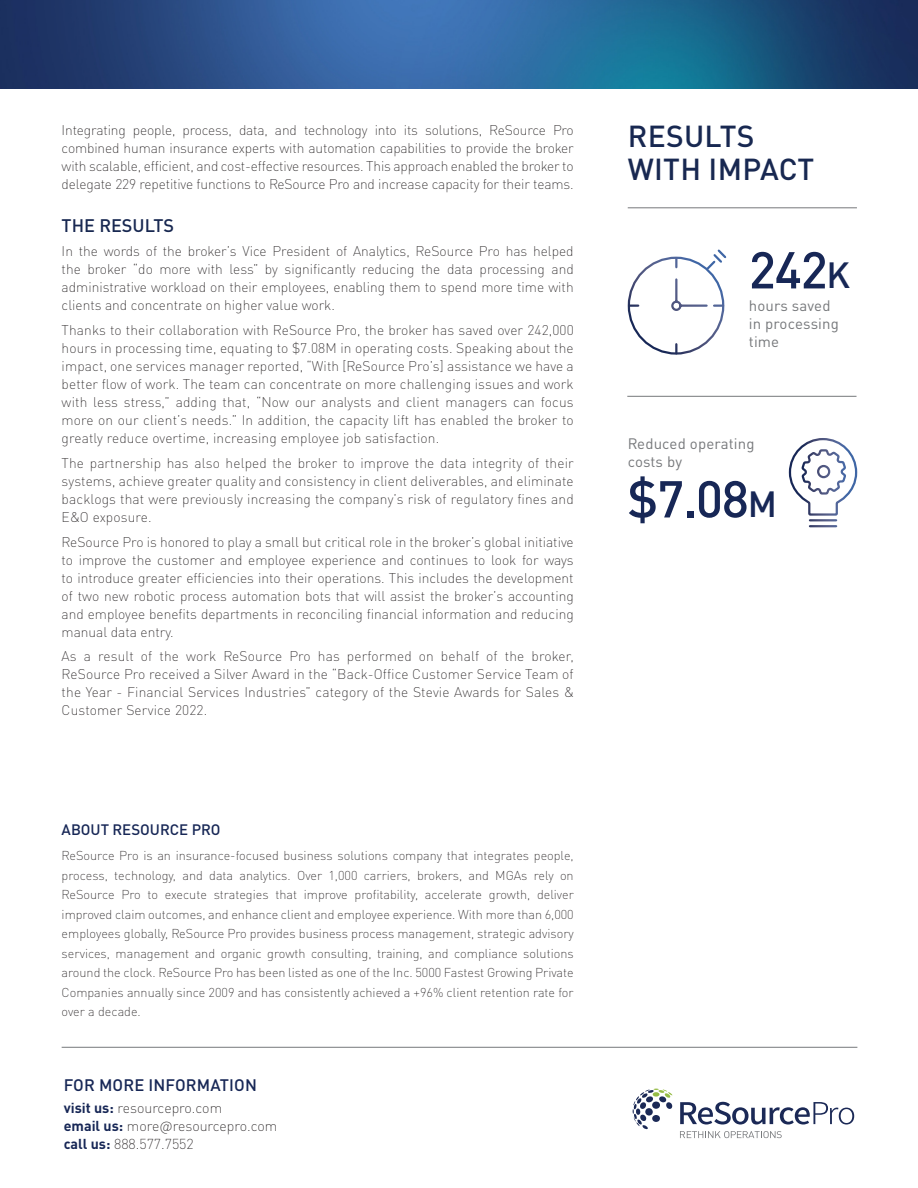
<style>
.page{position:relative;width:918px;height:1188px;background:#fff}
.page>*{position:absolute;margin:0;border:0;box-sizing:border-box;transform-origin:0 0}
.t1{font:500 51px "DINOT";color:#172756}
.t2{font:500 36px "DINOT";color:#172756}
.t3{font:500 30px/33px "DINOT";letter-spacing:.01em;color:#182851}
.t4{font:500 18px "DINOT";color:#182851}
.t5{font:500 16.5px "DINOT";letter-spacing:.01em;color:#172756}
.t6{font:15px/18px "DINOT";letter-spacing:.01em;color:#76787b}
.t7{font:500 15px "DINOT";color:#172756}
.Body{font:300 expanded 14.25px/18px "DINOT";color:#231f20}
.t8{font:300 expanded 13.8px/18px "DINOT";color:#231f20}
.t9{font:300 expanded 12.75px/19.5px "DINOT";color:#231f20;text-align:right}
.s1{font-weight:700;font-stretch:normal;color:#172756}
</style>
<div class="page">
<hr style="left:62px;top:1047px;width:795px;height:1px;background:#76787b">
<svg style="left:680px;top:1102px;width:174px;height:23px"></svg>
<svg style="left:633px;top:1089px;width:40px;height:40px"></svg>
<svg style="left:680px;top:1131px;width:102px;height:7px"></svg>
<img style="left:0;top:0;width:918px;height:88px">
<svg style="left:627px;top:249px;width:100px;height:106px"></svg>
<hr style="left:628px;top:207px;width:229px;height:1px;background:#76787b">
<hr style="left:627px;top:396px;width:230px;height:1px;background:#76787b">
<svg style="left:788px;top:438px;width:70px;height:90px"></svg>
<p class="t8" style="left:489px;top:120px;width:58px">ReSource</p>
<p class="t8" style="left:62px;top:120px;width:514px">Integrating<br>combined human insurance experts with automation capabilities to provide the broker with scalable, efficient, and cost-effective resources. This approach enabled the broker to delegate 229 repetitive functions to ReSource Pro and increase capacity for their teams.</p>
<p class="t4" style="left:62px;top:211px;width:114px">THE RESULTS</p>
<p class="t8" style="left:62px;top:242px;width:514px;text-align:right">In the words of the broker s’ Vice President of Analytics, ReSource Pro has helped and</p>
<p class="t8" style="left:133px;top:120px;width:44px">people,</p>
<p class="t8" style="left:239px;top:120px;width:30px">data,</p>
<p class="t8" style="left:275px;top:120px;width:23px">and</p>
<p class="t8" style="left:304px;top:120px;width:65px">technology</p>
<p class="t8" style="left:375px;top:120px;width:24px">into</p>
<p class="t8" style="left:404px;top:120px;width:16px">its</p>
<p class="t8" style="left:425px;top:120px;width:59px">solutions,</p>
<p class="t8" style="left:553px;top:120px;width:22px">Pro</p>
<p class="t8" style="left:183px;top:120px;width:51px">process,</p>
<p class="t8" style="left:133px;top:260px;width:21px">“do</p>
<p class="t8" style="left:62px;top:260px;width:514px">the<br>administrative workload on their employees, enabling them to spend more time with clients and concentrate on higher value work.</p>
<p class="t8" style="left:62px;top:320px;width:514px;text-align:justify">Thanks to their collaboration with ReSource Pro, the broker has saved over 242,000 hours in processing time, equating to $7.08M in operating costs. Speaking about the impact, one services manager reported “, With [ReSource Pro s’ ] assistance we have a better flow of work. The team can concentrate on more challenging issues and work with less stress ” , adding that, “Now our analysts and client managers can focus more on our client s’ needs.” In addition, the capacity lift has enabled the broker to greatly reduce overtime, increasing employee job satisfaction.</p>
<p class="t8" style="left:62px;top:453px;width:514px;text-align:justify">The partnership has also helped the broker to improve the data integrity of their systems, achieve greater quality and consistency in client deliverables, and eliminate backlogs that were previously increasing the company s’ risk of regulatory fines and E&amp;O exposure.</p>
<p class="t8" style="left:62px;top:532px;width:514px;text-align:justify">ReSource Pro is honored to play a small but critical role in the broker s’ global initiative to improve the customer and employee experience and continues to look for ways to introduce greater efficiencies into their operations. This includes the development of two new robotic process automation bots that will assist the broker s’ accounting and employee benefits departments in reconciling financial information and reducing manual data entry.</p>
<p class="t8" style="left:532px;top:647px;width:44px">broker,</p>
<p class="t8" style="left:87px;top:260px;width:40px">broker</p>
<p class="t8" style="left:198px;top:260px;width:27px">with</p>
<p class="t8" style="left:229px;top:260px;width:30px">less”</p>
<p class="t8" style="left:265px;top:260px;width:15px">by</p>
<p class="t8" style="left:285px;top:260px;width:73px">significantly</p>
<p class="t8" style="left:362px;top:260px;width:54px">reducing</p>
<p class="t8" style="left:421px;top:260px;width:21px">the</p>
<p class="t8" style="left:447px;top:260px;width:28px">data</p>
<p class="t8" style="left:480px;top:260px;width:67px">processing</p>
<p class="t8" style="left:159px;top:260px;width:33px">more</p>
<p class="t8" style="left:223px;top:647px;width:60px">ReSource</p>
<p class="t8" style="left:62px;top:647px;width:514px">As<br>ReSource Pro received a Silver Award in the “Back-Office Customer Service Team of the Year - Financial Services Industries” category of the Stevie Awards for Sales &amp; Customer Service 2022.</p>
<p class="t8" style="left:98px;top:647px;width:37px">result</p>
<p class="t8" style="left:141px;top:647px;width:13px">of</p>
<p class="t8" style="left:160px;top:647px;width:21px">the</p>
<p class="t8" style="left:186px;top:647px;width:32px">work</p>
<p class="t8" style="left:289px;top:647px;width:23px">Pro</p>
<p class="t8" style="left:318px;top:647px;width:24px">has</p>
<p class="t8" style="left:347px;top:647px;width:66px">performed</p>
<p class="t8" style="left:441px;top:647px;width:40px">behalf</p>
<p class="t8" style="left:486px;top:647px;width:13px">of</p>
<p class="t8" style="left:505px;top:647px;width:21px">the</p>
<p class="t8" style="left:84px;top:647px;width:9px">a</p>
<p class="t8" style="left:419px;top:647px;width:17px">on</p>
<p class="t7" style="left:62px;top:818px;width:160px">ABOUT RESOURCE PRO</p>
<p class="t9" style="left:62px;top:845px;width:514px">ReSource Pro is an insurance-focused business solutions company that integrates people, on</p>
<p class="t9" style="left:297px;top:865px;width:27px">Over</p>
<p class="t9" style="left:329px;top:865px;width:30px">1,000</p>
<p class="t9" style="left:495px;top:865px;width:34px">MGAs</p>
<p class="t9" style="left:114px;top:865px;width:63px">technology,</p>
<p class="t9" style="left:182px;top:865px;width:22px">and</p>
<p class="t9" style="left:209px;top:865px;width:25px">data</p>
<p class="t9" style="left:240px;top:865px;width:53px">analytics.</p>
<p class="t9" style="left:364px;top:865px;width:48px">carriers,</p>
<p class="t9" style="left:417px;top:865px;width:47px">brokers,</p>
<p class="t9" style="left:468px;top:865px;width:22px">and</p>
<p class="t9" style="left:534px;top:865px;width:21px">rely</p>
<p class="t9" style="left:62px;top:865px;width:48px">process,</p>
<p class="t9" style="left:62px;top:884px;width:514px;text-align:left">ReSource<br>improved claim outcomes, and enhance client and employee experience. With more than 6,000 employees globally, ReSource Pro provides business process management, strategic advisory services, management and organic growth consulting, training, and compliance solutions around the clock. ReSource Pro has been listed as one of the Inc. 5000 Fastest Growing Private Companies annually since 2009 and has consistently achieved a +96% client retention rate for over a decade.</p>
<p class="t9" style="left:121px;top:884px;width:21px">Pro</p>
<p class="t9" style="left:214px;top:884px;width:56px">strategies</p>
<p class="t9" style="left:275px;top:884px;width:23px">that</p>
<p class="t9" style="left:304px;top:884px;width:45px">improve</p>
<p class="t9" style="left:355px;top:884px;width:65px">profitability,</p>
<p class="t9" style="left:425px;top:884px;width:59px">accelerate</p>
<p class="t9" style="left:489px;top:884px;width:43px">growth,</p>
<p class="t9" style="left:537px;top:884px;width:38px">deliver</p>
<p class="t9" style="left:147px;top:884px;width:12px">to</p>
<p class="t9" style="left:165px;top:884px;width:44px">execute</p>
<p class="t5" style="left:64px;top:1072px;width:195px">FOR MORE INFORMATION</p>
<p class="Body" style="left:64px;top:1098px;width:215px"><span class="s1">visit us:</span> resourcepro.com<br><span class="s1">email us:</span> more@resourcepro.com <span class="s1">call us:</span> 888.577.7552</p>
<p class="t3" style="left:628px;top:118px;width:188px">RESULTS<br>WITH IMPACT</p>
<p class="t1" style="left:749px;top:231px;width:80px">242</p>
<p class="t2" style="left:826px;top:248px;width:25px">K</p>
<p class="t6" style="left:749px;top:296px;width:92px">hours saved in processing time</p>
<p class="t6" style="left:628px;top:434px;width:128px">Reduced operating costs by</p>
<p class="t1" style="left:627px;top:460px;width:123px">$7.08</p>
<p class="t2" style="left:748px;top:477px;width:31px">M</p>
</div>
